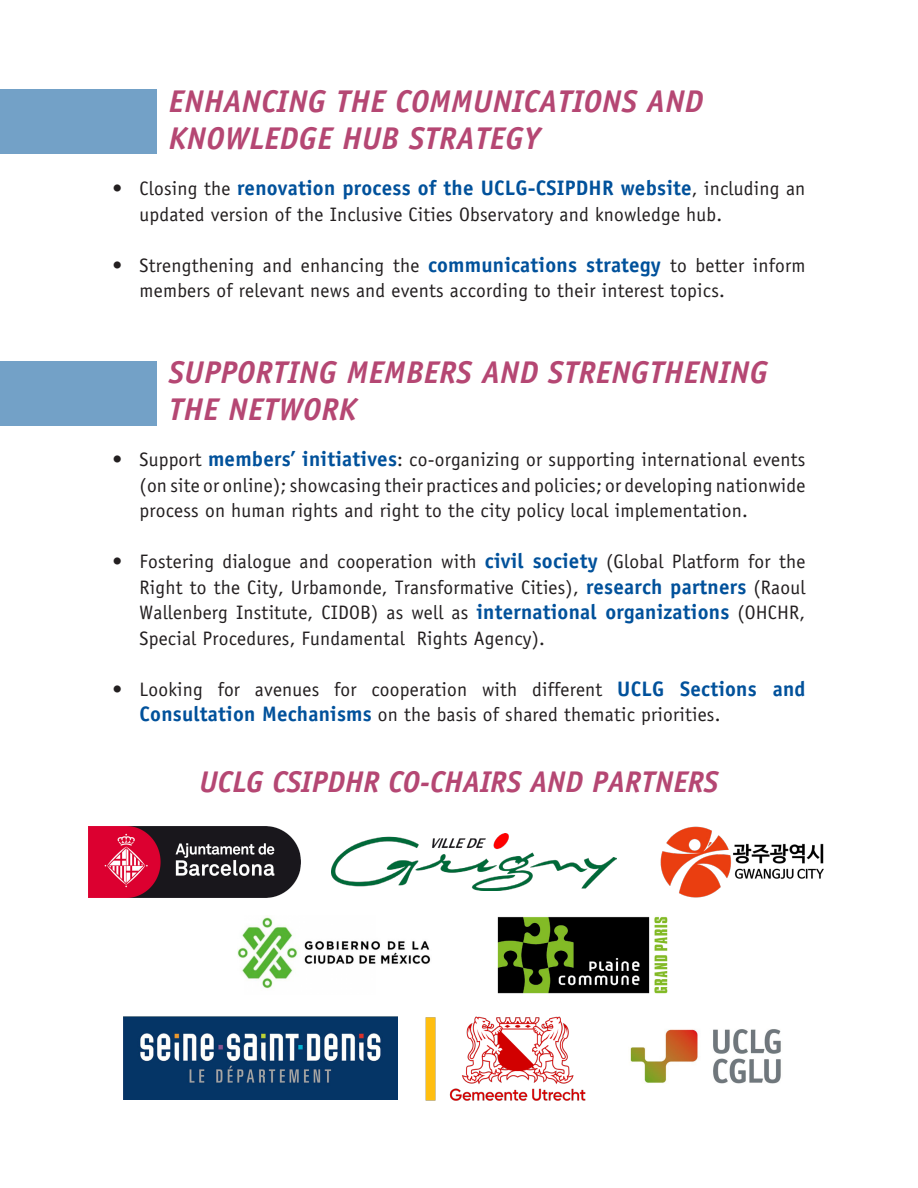
<style>
.page{position:relative;width:918px;height:1188px;background:#fff}
.page>*{position:absolute;margin:0;border:0;box-sizing:border-box;transform-origin:0 0}
.t1{font:italic 700 31.5px/37.5px "Officina Sans LT";letter-spacing:.01em;color:#b54773}
.t2{font:italic 700 30px "Officina Sans LT";color:#b54773}
.t3{font:700 21px "Officina Sans LT";letter-spacing:.01em;color:#01519b}
.t4{font:19.5px/25.5px "Officina Sans LT";letter-spacing:.01em;color:#231f20;text-align:justify}
.s1{font-weight:400;font-size:19.5px;color:#231f20}
.s2{font-weight:700;font-size:21px;color:#01519b}
</style>
<div class="page">
<div style="left:0;top:361px;width:156px;height:64px;background:#73a1c7"></div>
<div style="left:0;top:90px;width:156px;height:64px;background:#73a1c7"></div>
<img style="left:497px;top:916px;width:171px;height:78px">
<img style="left:89px;top:827px;width:211px;height:71px">
<img style="left:661px;top:827px;width:163px;height:71px">
<img style="left:332px;top:834px;width:284px;height:57px">
<img style="left:123px;top:1016px;width:275px;height:84px">
<img style="left:237px;top:917px;width:194px;height:72px">
<img style="left:425px;top:1016px;width:161px;height:85px">
<img style="left:630px;top:1029px;width:151px;height:55px">
<p class="t1" style="left:169px;top:82px;width:536px">ENHANCING THE COMMUNICATIONS AND<br>KNOWLEDGE HUB STRATEGY</p>
<p class="t3" style="left:113px;top:175px;width:694px"><span class="s1">• Closing the</span> renovation process of the UCLG-CSIPDHR website<span class="s1">, including an</span></p>
<p class="t4" style="left:140px;top:202px;width:584px">updated version of the Inclusive Cities Observatory and knowledge hub.</p>
<p class="t4" style="left:140px;top:253px;width:667px;text-indent:-27px">• Strengthening and enhancing the <span class="s2">communications strategy</span> to better inform members of relevant news and events according to their interest topics.</p>
<p class="t1" style="left:169px;top:353px;width:600px">SUPPORTING MEMBERS AND STRENGTHENING<br>THE NETWORK</p>
<p class="t4" style="left:140px;top:447px;width:667px;text-indent:-27px">• Support <span class="s2">members’ initiatives</span>: co-organizing or supporting international events (on site or online); showcasing their practices and policies; or developing nationwide process on human rights and right to the city policy local implementation.</p>
<p class="t4" style="left:140px;top:549px;width:667px;text-indent:-27px">• Fostering dialogue and cooperation with <span class="s2">civil society</span> (Global Platform for the Right to the City, Urbamonde, Transformative Cities), <span class="s2">research partners</span> (Raoul Wallenberg Institute, CIDOB) as well as <span class="s2">international organizations</span> (OHCHR, Special Procedures, Fundamental Rights Agency).</p>
<p class="t4" style="left:140px;top:677px;width:667px;text-indent:-27px">• Looking for avenues for cooperation with different <span class="s2">UCLG Sections and<br>Consultation Mechanisms</span> on the basis of shared thematic priorities.</p>
<p class="t2" style="left:200px;top:764px;width:520px">UCLG CSIPDHR CO-CHAIRS AND PARTNERS</p>
</div>
